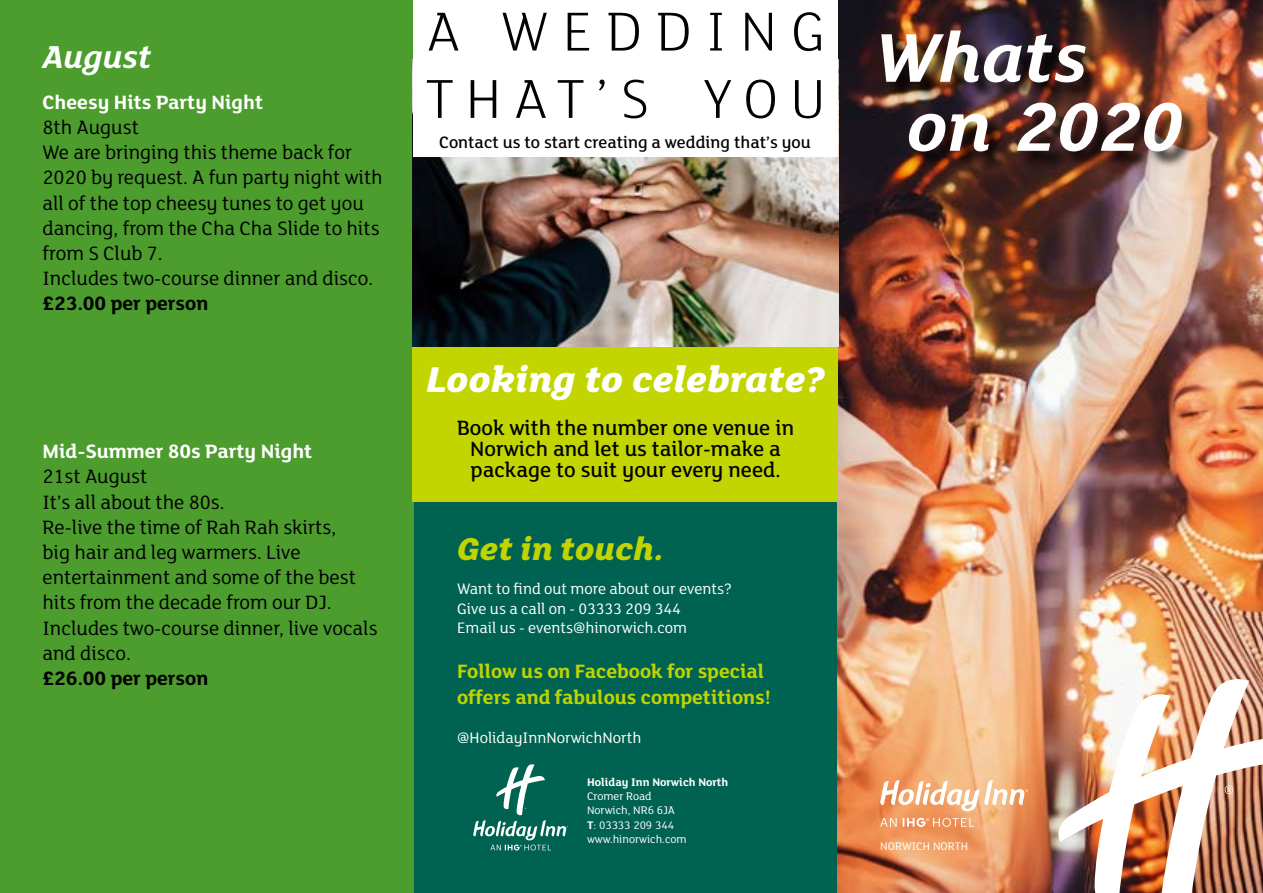
<style>
.page{position:relative;width:1263px;height:893px;background:#fff}
.page>*{position:absolute;margin:0;border:0;box-sizing:border-box;transform-origin:0 0}
.t1{font:italic 700 75px "FS Lola";color:#fefefe}
.t2{font:italic 800 39px "FS Lola";color:#fff}
.t3{font:italic 800 34.5px "FS Lola";color:#c0d400}
.t4{font:italic 700 34.5px "FS Lola";color:#fefefe}
.t5{font:500 22.5px/21px "FS Lola";color:#000;text-align:center}
.t6{font:21px/25.2px "FS Lola";color:#000}
.t7{font:700 21px/25.2px "FS Lola";color:#c0d400}
.t8{font:700 21px "FS Lola";color:#fff}
.t9{font:700 21px "FS Lola";color:#000}
.t10{font:500 18px "FS Lola";color:#000}
.t11{font:16.5px/19.8px "FS Lola";color:#fff}
.t12{font:12px/14.4px "FS Lola";color:#fff}
.t13{font:700 12px "FS Lola";color:#fff}
.s1{font-family:"Minion Pro";font-weight:400}
.s2{color:#c2d500}
.s3{font-weight:700}
</style>
<div class="page">
<div style="left:412px;top:502px;width:425px;height:391px;background:#006351"></div>
<svg style="left:473px;top:764px;width:95px;height:86px"></svg>
<img style="left:838px;top:0;width:425px;height:893px">
<img style="left:1058px;top:679px;width:205px;height:214px">
<div style="left:1019px;top:106px;width:180px;height:63px;background:#000;opacity:.75"></div>
<div style="left:883px;top:34px;width:221px;height:66px;background:#000;opacity:.75"></div>
<div style="left:911px;top:116px;width:96px;height:53px;background:#000;opacity:.75"></div>
<svg style="left:880px;top:818px;width:94px;height:9px"></svg>
<svg style="left:879px;top:779px;width:149px;height:32px"></svg>
<div style="left:0;top:0;width:413px;height:893px;background:#4c9c2e"></div>
<div style="left:412px;top:347px;width:426px;height:155px;background:#c2d500"></div>
<img style="left:413px;top:157px;width:425px;height:190px">
<svg style="left:427px;top:80px;width:26px;height:38px"></svg>
<svg style="left:471px;top:80px;width:25px;height:38px"></svg>
<svg style="left:516px;top:80px;width:30px;height:38px"></svg>
<svg style="left:558px;top:80px;width:25px;height:38px"></svg>
<svg style="left:599px;top:80px;width:6px;height:11px"></svg>
<svg style="left:624px;top:80px;width:22px;height:38px"></svg>
<svg style="left:704px;top:80px;width:27px;height:38px"></svg>
<svg style="left:746px;top:80px;width:29px;height:38px"></svg>
<svg style="left:795px;top:80px;width:26px;height:38px"></svg>
<svg style="left:429px;top:13px;width:29px;height:38px"></svg>
<svg style="left:502px;top:13px;width:45px;height:38px"></svg>
<svg style="left:568px;top:13px;width:21px;height:38px"></svg>
<svg style="left:608px;top:13px;width:31px;height:38px"></svg>
<svg style="left:658px;top:13px;width:31px;height:38px"></svg>
<svg style="left:710px;top:13px;width:12px;height:38px"></svg>
<svg style="left:745px;top:13px;width:27px;height:38px"></svg>
<svg style="left:794px;top:12px;width:27px;height:39px"></svg>
<h3 class="t4" style="left:43px;top:33px;width:110px">August</h3>
<p class="t8" style="left:43px;top:87px;width:222px">Cheesy Hits Party Night</p>
<p class="t6" style="left:43px;top:114px;width:342px">8th August<br>We are bringing this theme back for<br>2020 by request. A fun party night with all of the top cheesy tunes to get you dancing, from the Cha Cha Slide to hits from S Club 7.<br>Includes two-course dinner and disco.</p>
<p class="t9" style="left:43px;top:289px;width:167px">£23.00 per person</p>
<p class="t8" style="left:43px;top:437px;width:271px">Mid-Summer 80s Party Night</p>
<p class="t6" style="left:43px;top:463px;width:337px">21st August<br>It’s all about the 80s.<br>Re-live the time of Rah Rah skirts,<br>big hair and leg warmers. Live entertainment and some of the best hits from the decade from our DJ.<br>Includes two-course dinner, live vocals and disco.</p>
<p class="t9" style="left:43px;top:664px;width:167px">£26.00 per person</p>
<p class="t10" style="left:439px;top:130px;width:373px">Contact us to start creating a wedding that’s you</p>
<h2 class="t2" style="left:426px;top:352px;width:401px">Looking to celebrate?</h2>
<p class="t5" style="left:457px;top:417px;width:338px">Book with the number one venue in<br>Norwich and let us tailor-make a package to suit your every need<span class="s1">.</span></p>
<h3 class="t3" style="left:457px;top:525px;width:209px">Get in to<span class="s2">uch</span>.</h3>
<p class="t11" style="left:457px;top:578px;width:276px">Want to find out more about our events?<br>Give us a call on - 03333 209 344<br>Email us - events@hinorwich.com</p>
<p class="t7" style="left:457px;top:658px;width:315px">Follow us on Facebook for special offers and fabulous competitions!</p>
<p class="t11" style="left:457px;top:727px;width:186px">@HolidayInnNorwichNorth</p>
<p class="t13" style="left:587px;top:773px;width:143px">Holiday Inn Norwich North</p>
<p class="t12" style="left:587px;top:788px;width:101px">Cromer Road<br>Norwich, NR6 6JA<br><span class="s3">T</span>: 03333 209 344 www.hinorwich.com</p>
<h1 class="t1" style="left:875px;top:6px;width:214px">Whats</h1>
<h1 class="t1" style="left:907px;top:75px;width:277px">on 2020</h1>
<p class="t12" style="left:880px;top:839px;width:89px">NORWICH NORTH</p>
</div>
